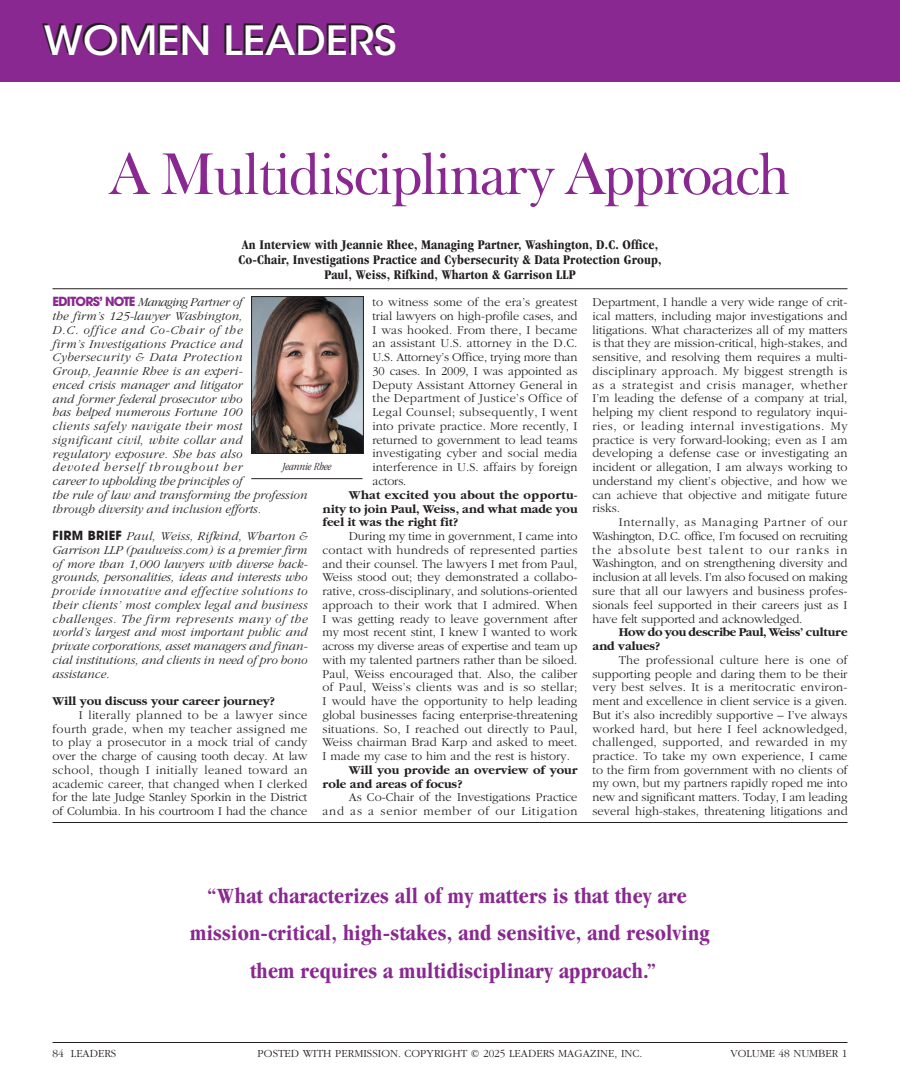
<style>
.page{position:relative;width:900px;height:1080px;background:#fff}
.page>*{position:absolute;margin:0;border:0;box-sizing:border-box;transform-origin:0 0}
.t1{font:60px "Frys Baskerville BT";letter-spacing:-.04em;color:#892890}
.t2{font:500 40px "ITC Avant Garde Std";color:#fff;scale:1.05 1}
.t3{font:700 condensed 22.5px/37.5px "Garamond";letter-spacing:.01em;color:#892890;text-align:center}
.t4{font:700 condensed 13.75px/15px "Garamond";letter-spacing:.01em;color:#231f20;text-align:center}
.t5{font:300 12.5px/13.8px "Garamond";color:#231f20;text-align:justify}
.t6{font:italic 300 12.5px/13.8px "Garamond";letter-spacing:.005em;color:#231f20}
.t7{font:700 12.5px/13.8px "Garamond";color:#231f20;text-align:justify}
.t8{font:700 12.5px/13.8px "Garamond";letter-spacing:-.02em;color:#231f20}
.t9{font:300 11.25px "Garamond";color:#231f20}
.t10{font:italic 300 condensed 11.25px "Garamond";color:#231f20}
.s1{font-family:"ITC Avant Garde Pro";font-weight:700;font-style:normal;color:#892890}
.s2{font-family:"ITC Avant Garde Pro";font-weight:700;font-style:normal}
</style>
<div class="page">
<div style="left:0;top:0;width:900px;height:81px;background:#892890"></div>
<img style="left:253px;top:298px;width:109px;height:154px">
<div style="left:251px;top:296px;width:113px;height:158px;border:1px solid #231f20"></div>
<hr style="left:251px;top:478px;width:111px;height:1px;background:#231f20">
<hr style="left:52px;top:288px;width:796px;height:1px;background:#231f20">
<hr style="left:52px;top:822px;width:796px;height:1px;background:#231f20">
<hr style="left:52px;top:1042px;width:796px;height:1px;background:#231f20">
<h2 class="t2" style="left:44px;top:15px;width:338px">WOMEN LEADERS</h2>
<h1 class="t1" style="left:110px;top:136px;width:682px">A Multidisciplinary Approach</h1>
<p class="t4" style="left:238px;top:237px;width:425px">An Interview with Jeannie Rhee, Managing Partner, Washington, D.C. Office,<br>Co-Chair, Investigations Practice and Cybersecurity &amp; Data Protection Group,<br>Paul, Weiss, Rifkind, Wharton &amp; Garrison LLP</p>
<p class="t6" style="left:52px;top:296px;width:256px"><span class="s1">EDITORS’ NOTE</span> Managing Partner of<br>the firm’s 125-lawyer Washington,<br>D.C. office and Co-Chair of the<br>firm’s Investigations Practice and Cybersecurity &amp; Data Protection<br>Group, Jeannie Rhee is an experi-<br>enced crisis manager and litigator<br>and former federal prosecutor who<br>has helped numerous Fortune 100<br>clients safely navigate their most<br>significant civil, white collar and<br>regulatory exposure. She has also<br>devoted herself throughout her<br>career to upholding the principles of<br>the rule of law and transforming the profession through diversity and inclusion efforts.</p>
<p class="t6" style="left:52px;top:529px;width:257px;text-align:justify"><span class="s2">FIRM BRIEF</span> Paul, Weiss, Rifkind, Wharton &amp; Garrison LLP (paulweiss.com) is a premier firm of more than 1,000 lawyers with diverse back&shy;grounds, personalities, ideas and interests who provide innovative and effective solutions to their clients’ most complex legal and business challenges. The firm represents many of the world’s largest and most important public and private corporations, asset managers and finan&shy;cial institutions, and clients in need of pro bono assistance.</p>
<p class="t7" style="left:52px;top:694px;width:224px">Will you discuss your career journey?</p>
<p class="t5" style="left:52px;top:708px;width:257px;text-indent:26px">I literally planned to be a lawyer since fourth grade, when my teacher assigned me to play a prosecutor in a mock trial of candy over the charge of causing tooth decay. At law school, though I initially leaned toward an academic career, that changed when I clerked for the late Judge Stanley Sporkin in the District of Columbia. In his courtroom I had the chance</p>
<p class="t5" style="left:372px;top:296px;width:207px">to witness some of the era’s greatest trial lawyers on high-profile cases, and I was hooked. From there, I became an assistant U.S. attorney in the D.C.<br>U.S. Attorney’s Office, trying more than 30 cases. In 2009, I was appointed as Deputy Assistant Attorney General in the Department of Justice’s Office of Legal Counsel; subsequently, I went into private practice. More recently, I returned to government to lead teams investigating cyber and social media interference in U.S. affairs by foreign actors.</p>
<p class="t7" style="left:322px;top:488px;width:257px;text-indent:26px">What excited you about the opportu&shy;nity to join Paul, Weiss, and what made you feel it was the right fit?</p>
<p class="t5" style="left:322px;top:529px;width:257px;text-indent:26px">During my time in government, I came into contact with hundreds of represented parties and their counsel. The lawyers I met from Paul, Weiss stood out; they demonstrated a collabo&shy;rative, cross-disciplinary, and solutions-oriented approach to their work that I admired. When I was getting ready to leave government after my most recent stint, I knew I wanted to work across my diverse areas of expertise and team up with my talented partners rather than be siloed.<br>Paul, Weiss encouraged that. Also, the caliber of Paul, Weiss’s clients was and is so stellar; I would have the opportunity to help leading global businesses facing enterprise-threatening situations. So, I reached out directly to Paul, Weiss chairman Brad Karp and asked to meet.<br>I made my case to him and the rest is history.</p>
<p class="t7" style="left:322px;top:763px;width:256px;text-indent:26px">Will you provide an overview of your role and areas of focus?</p>
<p class="t5" style="left:322px;top:791px;width:257px;text-align:right">As Co-Chair of the Investigations Practice<br>and as a senior member of our Litigation</p>
<p class="t10" style="left:283px;top:460px;width:50px">Jeannie Rhee</p>
<p class="t5" style="left:592px;top:296px;width:257px">Department, I handle a very wide range of crit&shy;ical matters, including major investigations and litigations. What characterizes all of my matters is that they are mission-critical, high-stakes, and sensitive, and resolving them requires a multi&shy;disciplinary approach. My biggest strength is as a strategist and crisis manager, whether I’m leading the defense of a company at trial, helping my client respond to regulatory inqui&shy;ries, or leading internal investigations. My practice is very forward-looking; even as I am developing a defense case or investigating an incident or allegation, I am always working to understand my client’s objective, and how we can achieve that objective and mitigate future risks.</p>
<p class="t5" style="left:592px;top:516px;width:257px;text-indent:26px">Internally, as Managing Partner of our Washington, D.C. office, I’m focused on recruiting the absolute best talent to our ranks in Washington, and on strengthening diversity and inclusion at all levels. I’m also focused on making sure that all our lawyers and business profes&shy;sionals feel supported in their careers just as I have felt supported and acknowledged.</p>
<p class="t8" style="left:592px;top:626px;width:257px;text-indent:26px">How do you describe Paul, Weiss’ culture and values?</p>
<p class="t5" style="left:592px;top:653px;width:257px;text-indent:26px">The professional culture here is one of supporting people and daring them to be their very best selves. It is a meritocratic environ&shy;ment and excellence in client service is a given.<br>But it’s also incredibly supportive – I’ve always worked hard, but here I feel acknowledged, challenged, supported, and rewarded in my practice. To take my own experience, I came to the firm from government with no clients of my own, but my partners rapidly roped me into new and significant matters. Today, I am leading several high-stakes, threatening litigations and</p>
<h3 class="t3" style="left:190px;top:877px;width:521px">“What characterizes all of my matters is that they are mission-critical, high-stakes, and sensitive, and resolving them requires a multidisciplinary approach.”</h3>
<p class="t9" style="left:52px;top:1048px;width:65px">84 LEADERS</p>
<p class="t9" style="left:258px;top:1048px;width:386px">POSTED WITH PERMISSION. COPYRIGHT © 2025 LEADERS MAGAZINE, INC.</p>
<p class="t9" style="left:731px;top:1048px;width:118px">VOLUME 48 NUMBER 1</p>
</div>
